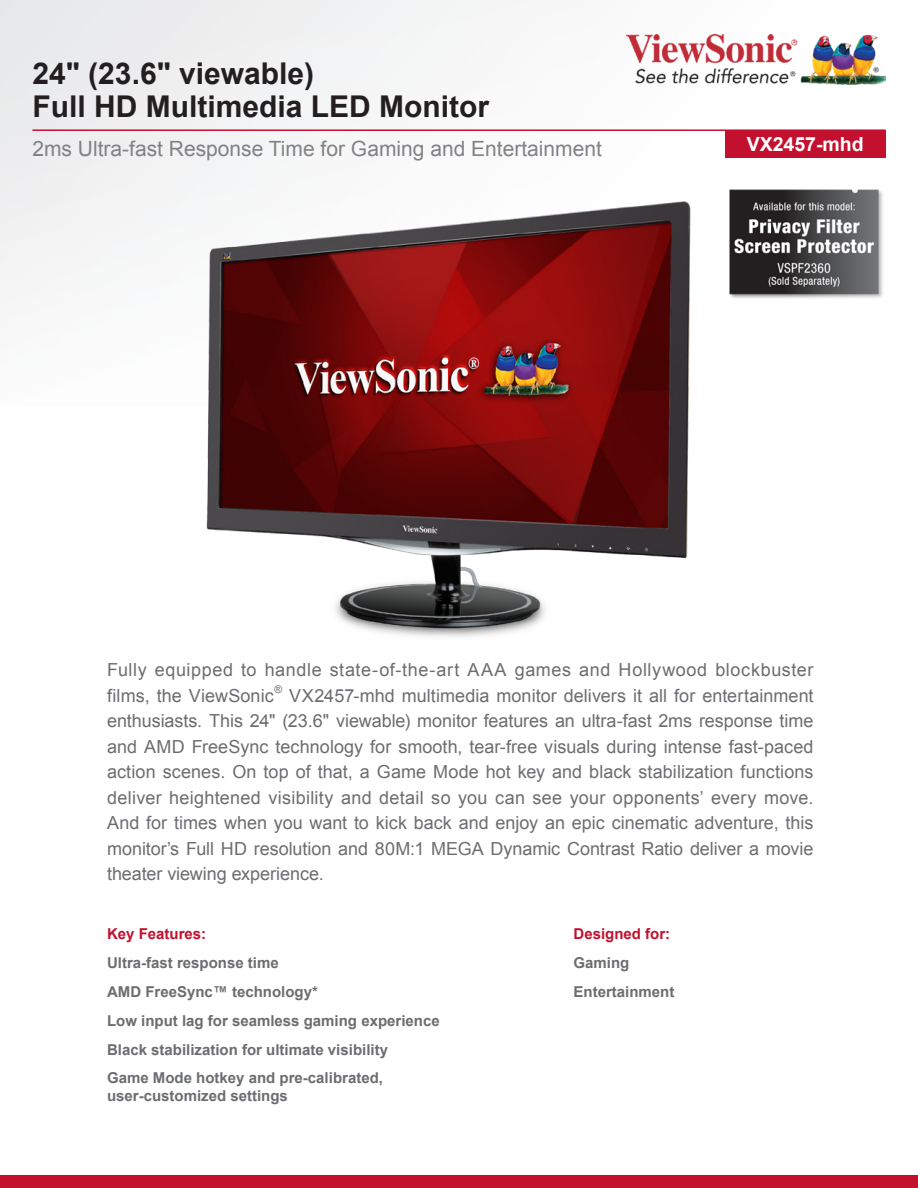
<style>
.page{position:relative;width:918px;height:1188px;background:#fff}
.page>*{position:absolute;margin:0;border:0;box-sizing:border-box;transform-origin:0 0}
.Headline{font:700 30px/33px "Arial";color:#231f20}
.t1{font:21px "Arial";color:#818285}
.Product_Number{font:700 19.5px "Arial";color:#fff}
.Body_Copy{font:18px/25.5px "Arial";letter-spacing:.01em;color:#6c6d70;text-align:justify}
.Body_Copy-2{font:18px/25.5px "Arial";letter-spacing:.03em;color:#6c6d70}
.Bullets_2{font:700 15px/18px "Arial";color:#6c6d70}
.Bullets_2-2{font:700 15px "Arial";color:#c3102f}
.Body_Copy-3{font:10.5px "Arial";color:#6c6d70}
</style>
<div class="page">
<div style="left:1px;top:1px;width:916px;height:405px;background:linear-gradient(to right,#eff0f1,#fff)"></div>
<div style="left:0;top:1175px;width:918px;height:13px;background:#c3102f"></div>
<img style="left:627px;top:35px;width:259px;height:49px">
<hr style="left:32px;top:129px;width:854px;height:2px;background:#c3102f">
<img style="left:185px;top:180px;width:526px;height:457px">
<div style="left:725px;top:130px;width:161px;height:27px;background:#c3102f"></div>
<img style="left:725px;top:159px;width:161px;height:159px">
<p class="Headline" style="left:32px;top:58px;width:458px">24" (23.6" viewable)<br>Full HD Multimedia LED Monitor</p>
<p class="t1" style="left:32px;top:134px;width:571px">2ms Ultra-fast Response Time for Gaming and Entertainment</p>
<p class="Product_Number" style="left:747px;top:131px;width:119px">VX2457-mhd</p>
<p class="Body_Copy-2" style="left:107px;top:657px;width:708px">Fully equipped to handle state-of-the-art AAA games and Hollywood blockbuster films, the ViewSonic</p>
<p class="Body_Copy-3" style="left:274px;top:683px;width:9px">®</p>
<p class="Body_Copy" style="left:107px;top:683px;width:708px;text-indent:182px">VX2457-mhd multimedia monitor delivers it all for entertainment enthusiasts. This 24" (23.6" viewable) monitor features an ultra-fast 2ms response time and AMD FreeSync technology for smooth, tear-free visuals during intense fast-paced action scenes. On top of that, a Game Mode hot key and black stabilization functions deliver heightened visibility and detail so you can see your opponents’ every move.<br>And for times when you want to kick back and enjoy an epic cinematic adventure, this monitor’s Full HD resolution and 80M:1 MEGA Dynamic Contrast Ratio deliver a movie theater viewing experience.</p>
<p class="Bullets_2-2" style="left:107px;top:924px;width:101px">Key Features:</p>
<p class="Bullets_2" style="left:107px;top:954px;width:173px">Ultra-fast response time</p>
<p class="Bullets_2" style="left:107px;top:983px;width:212px">AMD FreeSync™ technology*</p>
<p class="Bullets_2" style="left:107px;top:1012px;width:334px">Low input lag for seamless gaming experience</p>
<p class="Bullets_2" style="left:107px;top:1041px;width:282px">Black stabilization for ultimate visibility</p>
<p class="Bullets_2" style="left:107px;top:1070px;width:277px">Game Mode hotkey and pre-calibrated, user-customized settings</p>
<p class="Bullets_2-2" style="left:574px;top:924px;width:98px">Designed for:</p>
<p class="Bullets_2" style="left:574px;top:954px;width:57px">Gaming</p>
<p class="Bullets_2" style="left:574px;top:983px;width:102px">Entertainment</p>
</div>
